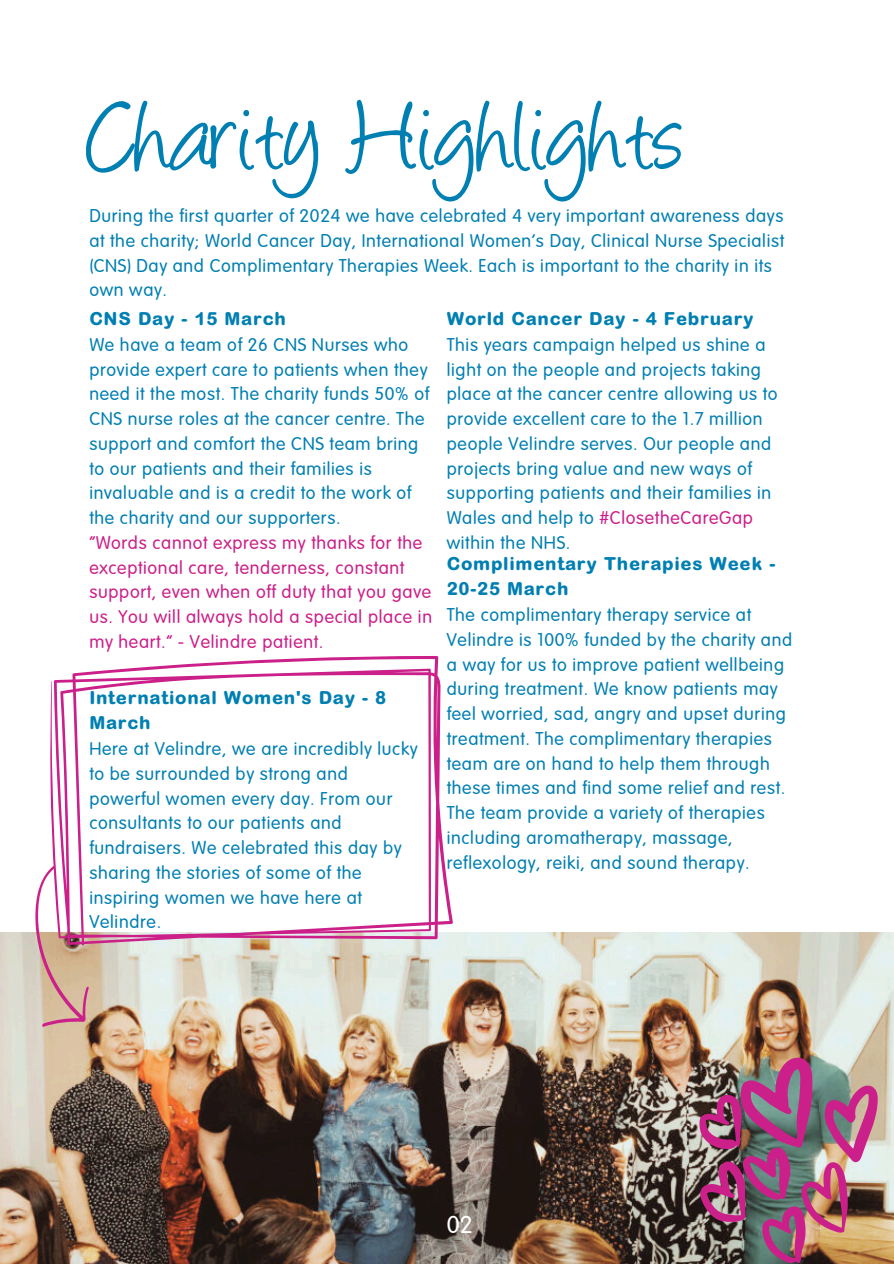
<style>
.page{position:relative;width:894px;height:1264px;background:#fff}
.page>*{position:absolute;margin:0;border:0;box-sizing:border-box;transform-origin:0 0}
.t1{font:114px "Angelina";letter-spacing:-.005em;color:#007fb2}
.t2{font:24px "Arial Rounded";color:#fff}
.t3{font:18px/24.8px "Arial Rounded";letter-spacing:.04em;color:#007fb2}
.t4{font:18px/24.8px "Arial Rounded";letter-spacing:.04em;color:#cb2089}
.t5{font:800 18px/24.8px "Arial Rounded MT Std";letter-spacing:.04em;color:#007fb2}
.s1{color:#cb2089}
</style>
<div class="page">
<img style="left:0;top:932px;width:893px;height:331px">
<img style="left:698px;top:1056px;width:179px;height:207px">
<svg style="left:50px;top:656px;width:403px;height:289px"></svg>
<svg style="left:35px;top:864px;width:54px;height:162px"></svg>
<p class="t1" style="left:89px;top:89px;width:596px">Charity Highlights</p>
<h1 class="t3" style="left:89px;top:205px;width:696px">During the first quarter of 2024 we have celebrated 4 very important awareness days at the charity; World Cancer Day, International Women's Day, Clinical Nurse Specialist (CNS) Day and Complimentary Therapies Week. Each is important to the charity in its own way.</h1>
<p class="t5" style="left:89px;top:308px;width:198px">CNS Day - 15 March</p>
<p class="t3" style="left:89px;top:333px;width:341px">We have a team of 26 CNS Nurses who provide expert care to patients when they need it the most. The charity funds 50% of CNS nurse roles at the cancer centre. The support and comfort the CNS team bring to our patients and their families is invaluable and is a credit to the work of the charity and our supporters.</p>
<p class="t4" style="left:89px;top:531px;width:344px">“Words cannot express my thanks for the exceptional care, tenderness, constant support, even when off duty that you gave us. You will always hold a special place in my heart.” - Velindre patient.</p>
<p class="t5" style="left:89px;top:687px;width:298px">International Women's Day - 8<br>March</p>
<p class="t3" style="left:89px;top:738px;width:329px">Here at Velindre, we are incredibly lucky to be surrounded by strong and powerful women every day. From our consultants to our patients and fundraisers. We celebrated this day by sharing the stories of some of the inspiring women we have here at<br>Velindre.</p>
<p class="t5" style="left:446px;top:308px;width:308px">World Cancer Day - 4 February</p>
<p class="t3" style="left:446px;top:333px;width:332px">This years campaign helped us shine a light on the people and projects taking place at the cancer centre allowing us to provide excellent care to the 1.7 million people Velindre serves. Our people and projects bring value and new ways of supporting patients and their families in Wales and help to <span class="s1">#ClosetheCareGap </span>within the NHS.</p>
<p class="t5" style="left:446px;top:554px;width:330px">Complimentary Therapies Week -<br>20-25 March</p>
<p class="t3" style="left:446px;top:604px;width:347px">The complimentary therapy service at Velindre is 100% funded by the charity and a way for us to improve patient wellbeing during treatment. We know patients may feel worried, sad, angry and upset during treatment. The complimentary therapies team are on hand to help them through these times and find some relief and rest.<br>The team provide a variety of therapies including aromatherapy, massage, reflexology, reiki, and sound therapy.</p>
<p class="t2" style="left:446px;top:1213px;width:27px">02</p>
</div>
